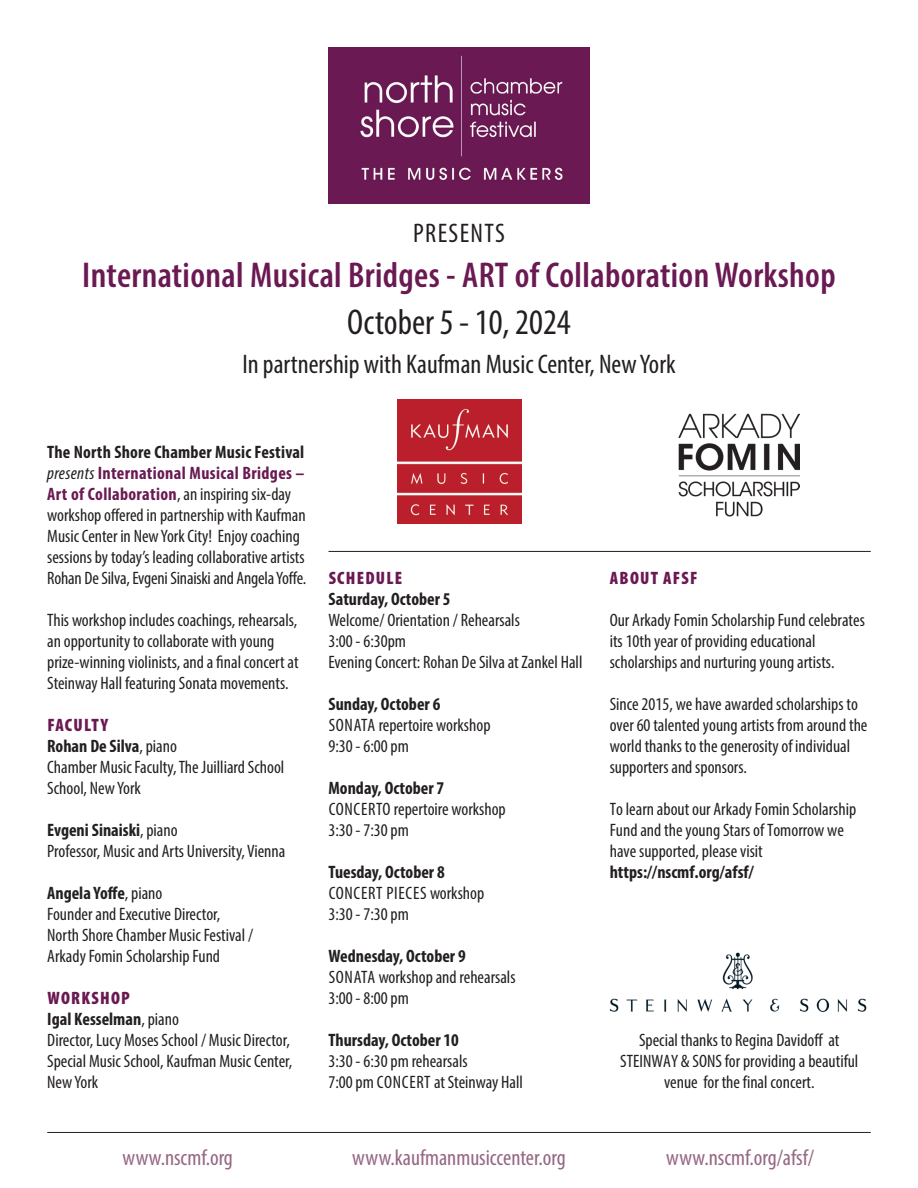
<style>
.page{position:relative;width:918px;height:1188px;background:#fff}
.page>*{position:absolute;margin:0;border:0;box-sizing:border-box;transform-origin:0 0}
.t1{font:600 condensed 36px "Myriad Pro";letter-spacing:.01em;color:#6a1952}
.t2{font:condensed 36px "Myriad Pro";color:#231f20}
.t3{font:condensed 27px "Myriad Pro";color:#231f20}
.t4{font:condensed 27px "Myriad Pro";letter-spacing:.05em;color:#231f20}
.t5{font:condensed 22.5px "Myriad Pro";color:#956783}
.t6{font:condensed 18px/21px "Myriad Pro";color:#231f20}
.t7{font:700 condensed 18px "Myriad Pro";color:#231f20}
.t8{font:condensed 18px/21px "Myriad Pro";letter-spacing:.025em;color:#231f20}
.t9{font:900 condensed 18px "Myriad Pro";letter-spacing:.07em;color:#6a1952}
.s1{font-weight:700}
.s2{font-style:italic}
.s3{font-weight:700;color:#6a1952}
.s4{font-weight:900;color:#6a1952}
</style>
<div class="page">
<img style="left:678px;top:413px;width:121px;height:104px">
<img style="left:397px;top:399px;width:124px;height:124px">
<hr style="left:328px;top:551px;width:543px;height:1px;background:#231f20">
<hr style="left:47px;top:1132px;width:824px;height:1px;background:#231f20">
<img style="left:328px;top:47px;width:262px;height:156px">
<img style="left:609px;top:952px;width:258px;height:61px">
<h2 class="t4" style="left:413px;top:217px;width:93px">PRESENTS</h2>
<h1 class="t1" style="left:82px;top:253px;width:755px">International Musical Bridges - ART of Collaboration Workshop</h1>
<h1 class="t2" style="left:347px;top:300px;width:225px">October 5 - 10, 2024</h1>
<h2 class="t3" style="left:242px;top:348px;width:435px">In partnership with Kaufman Music Center, New York</h2>
<p class="t6" style="left:47px;top:441px;width:261px"><span class="s1">The North Shore Chamber Music Festival </span><span class="s2">presents</span> <span class="s3">International Musical Bridges – Art of Collaboration</span>, an inspiring six-day workshop offered in partnership with Kaufman Music Center in New York City! Enjoy coaching sessions by today’s leading collaborative artists Rohan De Silva, Evgeni Sinaiski and Angela Yoffe.</p>
<p class="t6" style="left:47px;top:609px;width:253px">This workshop includes coachings, rehearsals, an opportunity to collaborate with young prize-winning violinists, and a final concert at Steinway Hall featuring Sonata movements.</p>
<p class="t6" style="left:47px;top:714px;width:239px"><span class="s4">FACULTY<br></span><span class="s1">Rohan De Silva</span>, piano<br>Chamber Music Faculty, The Juilliard School<br>School, New York</p>
<p class="t6" style="left:47px;top:819px;width:240px"><span class="s1">Evgeni Sinaiski</span>, piano<br>Professor, Music and Arts University, Vienna</p>
<p class="t6" style="left:47px;top:882px;width:207px"><span class="s1">Angela Yoffe</span>, piano<br>Founder and Executive Director,<br>North Shore Chamber Music Festival /<br>Arkady Fomin Scholarship Fund</p>
<p class="t6" style="left:47px;top:987px;width:246px"><span class="s4">WORKSHOP<br></span><span class="s1">Igal Kesselman</span>, piano<br>Director, Lucy Moses School / Music Director,<br>Special Music School, Kaufman Music Center,<br>New York</p>
<p class="t9" style="left:329px;top:566px;width:75px">SCHEDULE</p>
<p class="t7" style="left:328px;top:587px;width:124px">Saturday, October 5</p>
<p class="t6" style="left:328px;top:609px;width:255px">Welcome/ Orientation / Rehearsals<br>3:00 - 6:30pm<br>Evening Concert: Rohan De Silva at Zankel Hall</p>
<p class="t7" style="left:328px;top:692px;width:113px">Sunday, October 6</p>
<p class="t6" style="left:328px;top:714px;width:164px">SONATA repertoire workshop<br>9:30 - 6:00 pm</p>
<p class="t7" style="left:328px;top:776px;width:117px">Monday, October 7</p>
<p class="t6" style="left:328px;top:798px;width:179px">CONCERTO repertoire workshop<br>3:30 - 7:30 pm</p>
<p class="t7" style="left:328px;top:860px;width:118px">Tuesday, October 8</p>
<p class="t8" style="left:328px;top:882px;width:157px">CONCERT PIECES workshop<br>3:30 - 7:30 pm</p>
<p class="t7" style="left:328px;top:944px;width:139px">Wednesday, October 9</p>
<p class="t6" style="left:328px;top:966px;width:189px">SONATA workshop and rehearsals<br>3:00 - 8:00 pm</p>
<p class="t7" style="left:328px;top:1028px;width:132px">Thursday, October 10</p>
<p class="t6" style="left:328px;top:1050px;width:196px">3:30 - 6:30 pm rehearsals<br>7:00 pm CONCERT at Steinway Hall</p>
<p class="t9" style="left:610px;top:566px;width:89px">ABOUT AFSF</p>
<p class="t6" style="left:610px;top:609px;width:257px">Our Arkady Fomin Scholarship Fund celebrates its 10th year of providing educational scholarships and nurturing young artists.</p>
<p class="t6" style="left:610px;top:693px;width:259px">Since 2015, we have awarded scholarships to over 60 talented young artists from around the world thanks to the generosity of individual supporters and sponsors.</p>
<p class="t6" style="left:610px;top:798px;width:248px">To learn about our Arkady Fomin Scholarship<br>Fund and the young Stars of Tomorrow we have supported, please visit</p>
<p class="t7" style="left:610px;top:861px;width:145px">https://nscmf.org/afsf/</p>
<p class="t6" style="left:620px;top:1029px;width:240px;text-align:center">Special thanks to Regina Davidoff at<br>STEINWAY &amp; SONS for providing a beautiful venue for the final concert.</p>
<p class="t5" style="left:123px;top:1144px;width:112px">www.nscmf.org</p>
<p class="t5" style="left:352px;top:1144px;width:215px">www.kaufmanmusiccenter.org</p>
<p class="t5" style="left:666px;top:1144px;width:150px">www.nscmf.org/afsf/</p>
</div>
